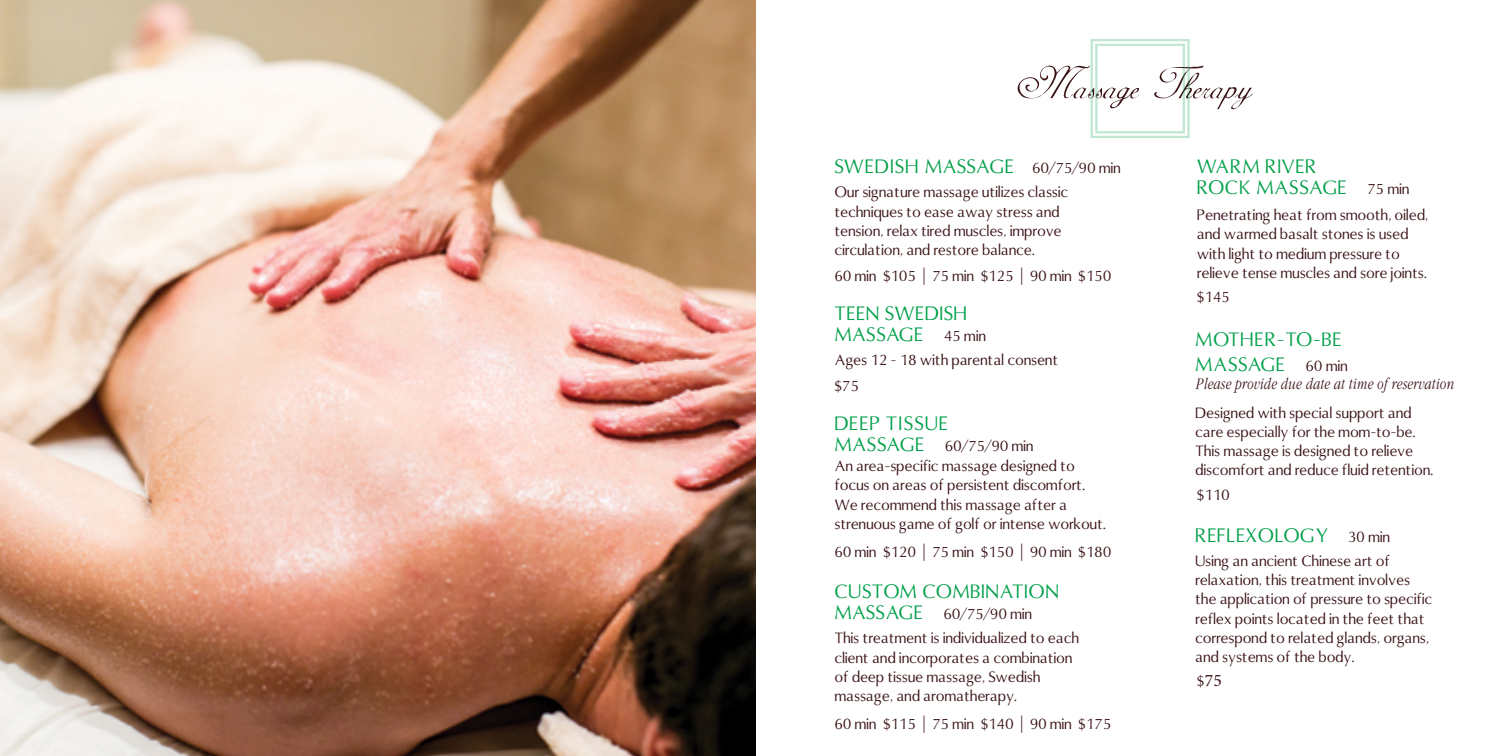
<style>
.page{position:relative;width:1512px;height:756px;background:#fff}
.page>*{position:absolute;margin:0;border:0;box-sizing:border-box;transform-origin:0 0}
.t1{font:52.5px "Adine Kirnberg Script";color:#3a1215}
.t2{font:22.75px/21px "BD Oxford";letter-spacing:.05em;color:#03a04a}
.t3{font:22.75px "BD Oxford";letter-spacing:.07em;color:#03a04a}
.t4{font:17.5px/19.2px "BD Oxford";letter-spacing:.02em;color:#3a1215}
.t5{font:17.5px "Minion Pro";color:#3a1215}
.t6{font:15.75px "BD Garmonde";letter-spacing:.02em;color:#3a1215}
.s1{font-size:17.5px;color:#3a1215}
.s2{font-size:22.75px;color:#03a04a}
.s3{font-family:"BD Oxford"}
</style>
<div class="page">
<img style="left:0;top:0;width:756px;height:756px">
<svg style="left:1090px;top:39px;width:100px;height:99px"></svg>
<h1 class="t1" style="left:1014px;top:65px;width:240px">Massage Therapy</h1>
<h2 class="t2" style="left:835px;top:156px;width:287px">SWEDISH MASSAGE <span class="s1">60/75/90 min</span></h2>
<p class="t4" style="left:835px;top:182px;width:235px">Our signature massage utilizes classic techniques to ease away stress and tension, relax tired muscles, improve circulation, and restore balance.</p>
<p class="t4" style="left:835px;top:266px;width:278px">60 min $105 | 75 min $125 | 90 min $150</p>
<h2 class="t2" style="left:835px;top:302px;width:153px">TEEN SWEDISH<br>MASSAGE <span class="s1">45 min</span></h2>
<p class="t4" style="left:835px;top:350px;width:225px">Ages 12 - 18 with parental consent</p>
<p class="t4" style="left:835px;top:376px;width:25px">$75</p>
<h2 class="t3" style="left:835px;top:410px;width:114px">DEEP TISSUE</h2>
<p class="t4" style="left:835px;top:435px;width:273px"><span class="s2">MASSAGE</span> 60/75/90 min<br>An area-specific massage designed to focus on areas of persistent discomfort.<br>We recommend this massage after a strenuous game of golf or intense workout.</p>
<p class="t4" style="left:835px;top:542px;width:278px">60 min $120 | 75 min $150 | 90 min $180</p>
<h2 class="t2" style="left:835px;top:581px;width:225px">CUSTOM COMBINATION</h2>
<p class="t4" style="left:835px;top:602px;width:246px;line-height:24px"><span class="s2">MASSAGE</span> 60/75/90 min<br>This treatment is individualized to each</p>
<p class="t4" style="left:835px;top:648px;width:239px">client and incorporates a combination of deep tissue massage, Swedish massage, and aromatherapy.</p>
<p class="t4" style="left:835px;top:714px;width:278px">60 min $115 | 75 min $140 | 90 min $175</p>
<h2 class="t2" style="left:1197px;top:156px;width:213px">WARM RIVER<br>ROCK MASSAGE <span class="s1">75 min</span></h2>
<p class="t4" style="left:1197px;top:205px;width:232px">Penetrating heat from smooth, oiled, and warmed basalt stones is used with light to medium pressure to relieve tense muscles and sore joints.</p>
<p class="t4" style="left:1197px;top:287px;width:34px">$145</p>
<h2 class="t2" style="left:1196px;top:327px;width:153px;line-height:24.3px">MOTHER-TO-BE<br>MASSAGE <span class="s1">60 min</span></h2>
<p class="t6" style="left:1195px;top:375px;width:260px">Please provide due date at time of reservation</p>
<p class="t4" style="left:1196px;top:403px;width:239px">Designed with special support and care especially for the mom-to-be.<br>This massage is designed to relieve discomfort and reduce fluid retention.</p>
<p class="t4" style="left:1197px;top:485px;width:34px">$110</p>
<h2 class="t2" style="left:1196px;top:524px;width:196px">REFLEXOLOGY <span class="s1">30 min</span></h2>
<p class="t4" style="left:1196px;top:551px;width:238px">Using an ancient Chinese art of relaxation, this treatment involves the application of pressure to specific reflex points located in the feet that correspond to related glands, organs, and systems of the body.</p>
<p class="t5" style="left:1197px;top:669px;width:26px"><span class="s3">$</span>75</p>
</div>
